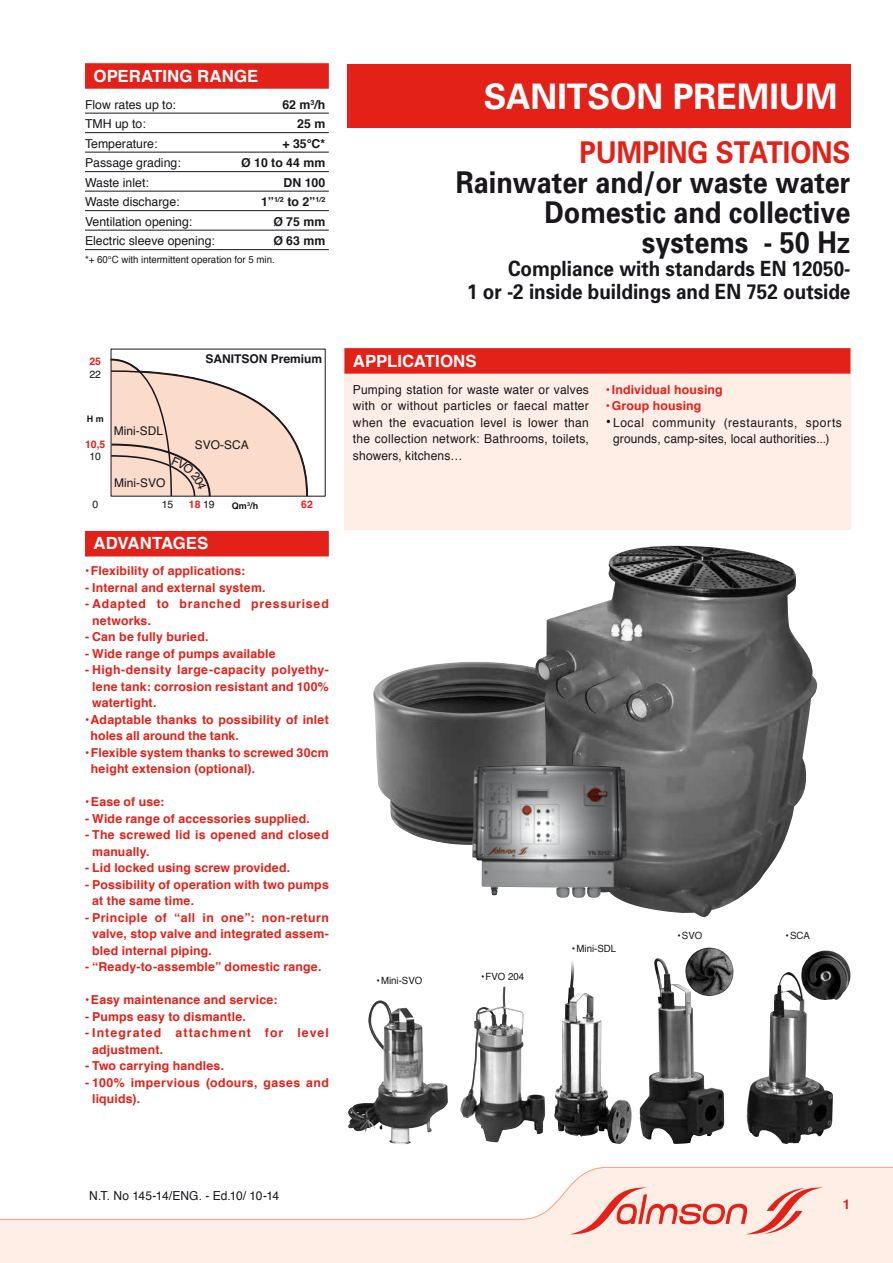
<style>
.page{position:relative;width:893px;height:1263px;background:#fff}
.page>*{position:absolute;margin:0;border:0;box-sizing:border-box;transform-origin:0 0}
.t1{font:700 35.25px "Univers";color:#fff}
.t2{font:700 30px/30px "Univers";color:#1a171c;text-align:right;scale:.9 1}
.t3{font:700 30px "Univers";color:#e32119;scale:.9 1}
.t4{font:700 21px/23.1px "Univers";color:#1a171c;text-align:right;scale:.9 1}
.t5{font:700 16.8px "Helvetica";color:#fff}
.t6{font:700 13.5px "Helvetica";color:#e32119}
.t7{font:12.45px/16.5px "Helvetica";letter-spacing:.02em;color:#1a171c;text-align:justify}
.t8{font:12.45px "Helvetica";letter-spacing:-.02em;color:#1a171c}
.t9{font:700 12.3px/16.5px "Helvetica";letter-spacing:.015em;color:#e32119}
.t10{font:12.3px "Helvetica";color:#1a171c}
.t11{font:700 12.3px "Helvetica";color:#1a171c}
.t12{font:700 12.3px/16.5px "Helvetica";letter-spacing:.08em;color:#e32119}
.t13{font:700 12.3px/16.5px "Helvetica";letter-spacing:.065em;color:#e32119}
.t14{font:12px "Helvetica";color:#1a171c}
.t15{font:700 12px "Helvetica";color:#1a171c}
.t16{font:700 10.5px "Helvetica";color:#e32119}
.t17{font:10.5px "Helvetica";color:#1a171c}
.t18{font:9.9px "Helvetica";color:#1a171c}
.t19{font:700 9px "Helvetica";color:#1a171c}
.s1{font-weight:400;color:#1a171c}
.s2{font-size:15.45px}
</style>
<div class="page">
<img style="left:373px;top:662px;width:160px;height:183px">
<img style="left:533px;top:546px;width:284px;height:371px">
<img style="left:472px;top:765px;width:155px;height:133px">
<img style="left:554px;top:961px;width:77px;height:183px">
<img style="left:348px;top:1000px;width:100px;height:144px">
<img style="left:801px;top:950px;width:50px;height:50px">
<img style="left:689px;top:947px;width:45px;height:45px">
<img style="left:746px;top:972px;width:87px;height:172px">
<img style="left:639px;top:958px;width:85px;height:186px">
<img style="left:460px;top:987px;width:85px;height:155px">
<div style="left:344px;top:349px;width:506px;height:180px;background:#feeee5"></div>
<div style="left:85px;top:63px;width:244px;height:26px;background:#e32119"></div>
<hr style="left:85px;top:113px;width:244px;height:1px;background:#1a171c">
<hr style="left:85px;top:132px;width:244px;height:1px;background:#1a171c">
<hr style="left:85px;top:152px;width:244px;height:1px;background:#1a171c">
<hr style="left:85px;top:171px;width:244px;height:1px;background:#1a171c">
<hr style="left:85px;top:191px;width:244px;height:1px;background:#1a171c">
<hr style="left:85px;top:210px;width:244px;height:1px;background:#1a171c">
<hr style="left:85px;top:230px;width:244px;height:1px;background:#1a171c">
<hr style="left:85px;top:249px;width:244px;height:1px;background:#1a171c">
<div style="left:344px;top:348px;width:506px;height:26px;background:#e32119"></div>
<div style="left:85px;top:531px;width:244px;height:25px;background:#e32119"></div>
<div style="left:347px;top:64px;width:503px;height:64px;background:#e32119"></div>
<svg style="left:0;top:1166px;width:893px;height:97px"></svg>
<svg style="left:110px;top:357px;width:199px;height:140px"></svg>
<h3 class="t5" style="left:94px;top:62px;width:166px">OPERATING RANGE</h3>
<p class="t10" style="left:85px;top:95px;width:92px">Flow rates up to:</p>
<p class="t11" style="left:282px;top:94px;width:44px">62 m<sup>3</sup>/h</p>
<p class="t10" style="left:85px;top:114px;width:62px">TMH up to:</p>
<p class="t11" style="left:297px;top:114px;width:30px">25 m</p>
<p class="t10" style="left:85px;top:134px;width:74px">Temperature:</p>
<p class="t11" style="left:282px;top:133px;width:44px">+ 35°C*</p>
<p class="t10" style="left:85px;top:153px;width:97px">Passage grading:</p>
<p class="t11" style="left:241px;top:153px;width:86px">Ø 10 to 44 mm</p>
<p class="t10" style="left:85px;top:173px;width:65px">Waste inlet:</p>
<p class="t11" style="left:284px;top:172px;width:43px">DN 100</p>
<p class="t10" style="left:85px;top:192px;width:96px">Waste discharge:</p>
<p class="t11" style="left:261px;top:192px;width:66px">1”<sup>1/2</sup> to 2”<sup>1/2</sup></p>
<p class="t10" style="left:85px;top:212px;width:109px">Ventilation opening:</p>
<p class="t11" style="left:273px;top:211px;width:53px">Ø 75 mm</p>
<p class="t10" style="left:85px;top:231px;width:131px">Electric sleeve opening:</p>
<p class="t11" style="left:273px;top:231px;width:53px">Ø 63 mm</p>
<p class="t18" style="left:85px;top:252px;width:191px">*+ 60°C with intermittent operation for 5 min.</p>
<p class="t16" style="left:89px;top:352px;width:13px">25</p>
<p class="t17" style="left:89px;top:366px;width:13px">22</p>
<p class="t19" style="left:87px;top:412px;width:19px">H m</p>
<p class="t16" style="left:85px;top:435px;width:22px">10,5</p>
<p class="t17" style="left:89px;top:448px;width:13px">10</p>
<p class="t14" style="left:114px;top:421px;width:51px">Mini-SDL</p>
<p class="t14" style="left:114px;top:473px;width:53px">Mini-SVO</p>
<p class="t15" style="left:206px;top:349px;width:118px">SANITSON Premium</p>
<p class="t14" style="left:195px;top:435px;width:56px">SVO-SCA</p>
<p class="t17" style="left:162px;top:496px;width:13px">15</p>
<p class="t16" style="left:189px;top:496px;width:27px">18 <span class="s1">19</span></p>
<p class="t16" style="left:301px;top:496px;width:13px">62</p>
<p class="t17" style="left:92px;top:496px;width:7px">0</p>
<p class="t19" style="left:232px;top:498px;width:28px">Qm<sup>3</sup>/h</p>
<h3 class="t5" style="left:94px;top:530px;width:116px">ADVANTAGES</h3>
<p class="t9" style="left:85px;top:563px;width:162px">• Flexibility of applications:</p>
<p class="t9" style="left:85px;top:579px;width:182px">- Internal and external system.</p>
<p class="t13" style="left:92px;top:596px;width:238px;text-indent:-7px">- Adapted to branched pressurised networks.</p>
<p class="t9" style="left:85px;top:629px;width:125px">- Can be fully buried.</p>
<p class="t9" style="left:85px;top:645px;width:192px">- Wide range of pumps available</p>
<p class="t9" style="left:92px;top:662px;width:238px;text-align:justify;text-indent:-7px">- High-density large-capacity polyethy&shy;lene tank: corrosion resistant and 100% watertight.</p>
<p class="t9" style="left:91px;top:711px;width:240px;text-indent:-6px">• Adaptable thanks to possibility of inlet holes all around the tank.</p>
<p class="t9" style="left:91px;top:744px;width:239px;text-indent:-6px">• Flexible system thanks to screwed 30cm height extension (optional).</p>
<p class="t9" style="left:85px;top:794px;width:81px">• Ease of use:</p>
<p class="t9" style="left:85px;top:810px;width:226px">- Wide range of accessories supplied.</p>
<p class="t9" style="left:92px;top:827px;width:238px;text-indent:-7px">- The screwed lid is opened and closed manually.</p>
<p class="t9" style="left:85px;top:860px;width:207px">- Lid locked using screw provided.</p>
<p class="t9" style="left:92px;top:876px;width:238px;text-indent:-7px">- Possibility of operation with two pumps at the same time.</p>
<p class="t9" style="left:92px;top:909px;width:238px;text-align:justify;text-indent:-7px">- Principle of “all in one”: non-return valve, stop valve and integrated assem&shy;bled internal piping.</p>
<p class="t9" style="left:85px;top:959px;width:238px">- “Ready-to-assemble” domestic range.</p>
<p class="t9" style="left:85px;top:992px;width:194px">• Easy maintenance and service:</p>
<p class="t9" style="left:85px;top:1008px;width:162px">- Pumps easy to dismantle.</p>
<p class="t12" style="left:92px;top:1025px;width:238px;text-indent:-7px">- Integrated attachment for level adjustment.</p>
<p class="t9" style="left:85px;top:1058px;width:141px">- Two carrying handles.</p>
<p class="t9" style="left:92px;top:1074px;width:238px;text-indent:-7px">- 100% impervious (odours, gases and liquids).</p>
<h1 class="t1" style="left:484px;top:76px;width:355px">SANITSON PREMIUM</h1>
<h1 class="t1" style="left:701px;top:76px;width:138px">JETSON</h1>
<h2 class="t3" style="left:579px;top:134px;width:303px">PUMPING STATIONS</h2>
<h2 class="t2" style="left:456px;top:168px;width:440px">Rainwater and/or waste water<br>Domestic and collective systems - 50 Hz</h2>
<h3 class="t4" style="left:467px;top:257px;width:427px">Compliance with standards EN 12050-<br>1 or -2 inside buildings and EN 752 outside</h3>
<h3 class="t5" style="left:353px;top:347px;width:125px">APPLICATIONS</h3>
<p class="t7" style="left:353px;top:382px;width:238px">Pumping station for waste water or valves with or without particles or faecal matter when the evacuation level is lower than the collection network: Bathrooms, toilets, showers, kitchens…</p>
<p class="t9" style="left:606px;top:381px;width:118px">• Individual housing</p>
<p class="t9" style="left:606px;top:398px;width:97px">• Group housing</p>
<p class="t7" style="left:606px;top:415px;width:237px;text-align:center"><span class="s2">•</span> Local community (restaurants, sports grounds, camp-sites, local authorities...)</p>
<p class="t18" style="left:376px;top:973px;width:47px">•Mini-SVO</p>
<p class="t18" style="left:481px;top:968px;width:45px">•FVO 204</p>
<p class="t18" style="left:572px;top:940px;width:46px">•Mini-SDL</p>
<p class="t18" style="left:677px;top:928px;width:26px">•SVO</p>
<p class="t18" style="left:785px;top:928px;width:26px">•SCA</p>
<p class="t8" style="left:89px;top:1186px;width:191px">N.T. No 145-14/ENG. - Ed.10/ 10-14</p>
<p class="t6" style="left:843px;top:1193px;width:9px">1</p>
</div>
